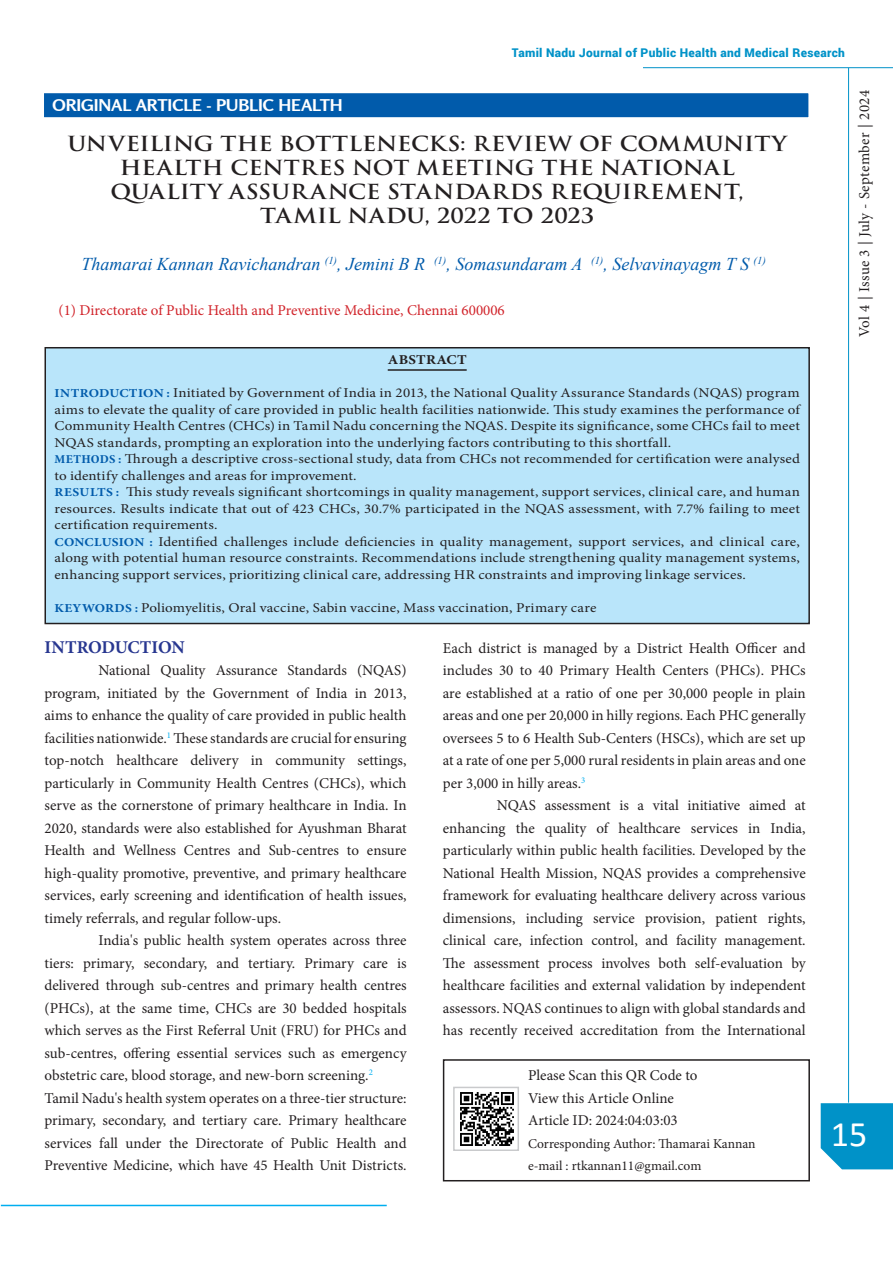
<style>
.page{position:relative;width:893px;height:1263px;background:#fff}
.page>*{position:absolute;margin:0;border:0;box-sizing:border-box;transform-origin:0 0}
.t1{font:36px "Calibri";color:#fff}
.t2{font:700 20.25px/24px "Trajan Pro";color:#231f20;text-align:center;scale:1.11 1}
.Paragraph_Style_3{font:italic 18px "Times New Roman";color:#015bab}
.Paragraph_Style_3-2{font:700 18px "Minion Pro";letter-spacing:-.02em;color:#283790}
.t3{font:700 16.2px "Rosario";letter-spacing:-.01em;color:#fff;scale:1.11 1}
.Paragraph_Style_3-3{font:15px/22.5px "Minion Pro";color:#231f20;text-align:justify}
.Paragraph_Style_3-4{font:15px "Minion Pro";color:#d1232a}
.Paragraph_Style_3-5{font:15px "Minion Pro";letter-spacing:.02em;color:#231f20}
.Paragraph_Style_3-6{font:13.5px/16.5px "Minion Pro";letter-spacing:.005em;color:#231f20;text-align:justify;scale:1.11 1}
.Paragraph_Style_3-7{font:13.5px "Minion Pro";letter-spacing:.005em;color:#231f20}
.t4{font:700 13.5px "Minion Pro";letter-spacing:.015em;color:#231f20;scale:1.11 1}
.t5{font:900 12px "Roboto";letter-spacing:.025em;color:#0092c8}
.s1{font-weight:700;font-size:12.15px;color:#015bab}
.s2{font-weight:700;font-stretch:condensed;font-size:12.15px;color:#015bab}
</style>
<div class="page">
<hr style="left:848px;top:68px;width:1px;height:1035px;background:#0092c8">
<hr style="left:643px;top:67px;width:250px;height:1px;background:#0092c8">
<div style="left:821px;top:1103px;width:72px;height:66px;background:#0092c8"></div>
<hr style="left:1px;top:1205px;width:386px;height:1px;background:#00aeef">
<div style="left:43px;top:92px;width:766px;height:26px;background:#015bab"></div>
<div style="left:43px;top:92px;width:767px;height:27px;border:2px solid #fff"></div>
<div style="left:45px;top:348px;width:764px;height:275px;background:#b9e5fa"></div>
<hr style="left:388px;top:369px;width:79px;height:2px;background:#231f20">
<div style="left:45px;top:347px;width:765px;height:277px;border:2px solid #231f20"></div>
<div style="left:443px;top:1059px;width:367px;height:122px;border:2px solid #231f20"></div>
<img style="left:460px;top:1092px;width:54px;height:54px">
<div style="left:453px;top:1087px;width:66px;height:64px;border:2px solid #c9cacc"></div>
<p class="t3" style="left:53px;top:96px;width:263px">ORIGINAL ARTICLE - PUBLIC HEALTH</p>
<p class="t5" style="left:512px;top:44px;width:334px">Tamil Nadu Journal of Public Health and Medical Research</p>
<p class="t2" style="left:67px;top:131px;width:650px">UNVEILING THE BOTTLENECKS: REVIEW OF COMMUNITY<br>HEALTH CENTRES NOT MEETING THE NATIONAL</p>
<p class="t2" style="left:111px;top:179px;width:572px">QUALITY ASSURANCE STANDARDS REQUIREMENT,</p>
<p class="t2" style="left:260px;top:203px;width:303px">TAMIL NADU, 2022 TO 2023</p>
<p class="Paragraph_Style_3" style="left:81px;top:252px;width:686px">Thamarai Kannan Ravichandran <sup>(1)</sup>, Jemini B R <sup>(1)</sup>, Somasundaram A <sup>(1)</sup>, Selvavinayagm T S <sup>(1)</sup></p>
<p class="Paragraph_Style_3-4" style="left:59px;top:300px;width:448px">(1) Directorate of Public Health and Preventive Medicine, Chennai 600006</p>
<p class="t4" style="left:388px;top:350px;width:73px">ABSTRACT</p>
<p class="Paragraph_Style_3-6" style="left:55px;top:384px;width:673px"><span class="s1">INTRODUCTION :</span> Initiated by Government of India in 2013, the National Quality Assurance Standards (NQAS) program aims to elevate the quality of care provided in public health facilities nationwide. This study examines the performance of Community Health Centres (CHCs) in Tamil Nadu concerning the NQAS. Despite its significance, some CHCs fail to meet NQAS standards, prompting an exploration into the underlying factors contributing to this shortfall.</p>
<p class="Paragraph_Style_3-6" style="left:55px;top:450px;width:673px"><span class="s2">METHODS :</span> Through a descriptive cross-sectional study, data from CHCs not recommended for certification were analysed to identify challenges and areas for improvement.</p>
<p class="Paragraph_Style_3-6" style="left:55px;top:483px;width:673px"><span class="s1">RESULTS :</span> This study reveals significant shortcomings in quality management, support services, clinical care, and human resources. Results indicate that out of 423 CHCs, 30.7% participated in the NQAS assessment, with 7.7% failing to meet certification requirements.</p>
<p class="Paragraph_Style_3-6" style="left:55px;top:533px;width:673px"><span class="s1">CONCLUSION :</span> Identified challenges include deficiencies in quality management, support services, and clinical care, along with potential human resource constraints. Recommendations include strengthening quality management systems, enhancing support services, prioritizing clinical care, addressing HR constraints and improving linkage services.</p>
<p class="Paragraph_Style_3-6" style="left:55px;top:599px;width:490px"><span class="s1">KEYWORDS :</span> Poliomyelitis, Oral vaccine, Sabin vaccine, Mass vaccination, Primary care</p>
<p class="Paragraph_Style_3-5" style="left:854px;top:337px;width:248px;rotate:-90deg">Vol 4 | Issue 3 | July - September | 2024</p>
<p class="Paragraph_Style_3-2" style="left:45px;top:634px;width:142px">INTRODUCTION</p>
<p class="Paragraph_Style_3-3" style="left:45px;top:659px;width:364px;text-indent:54px">National Quality Assurance Standards (NQAS) program, initiated by the Government of India in 2013, aims to enhance the quality of care provided in public health facilities nationwide.<sup>1</sup> These standards are crucial for ensuring top-notch healthcare delivery in community settings, particularly in Community Health Centres (CHCs), which serve as the cornerstone of primary healthcare in India. In 2020, standards were also established for Ayushman Bharat Health and Wellness Centres and Sub-centres to ensure high-quality promotive, preventive, and primary healthcare services, early screening and identification of health issues, timely referrals, and regular follow-ups.</p>
<p class="Paragraph_Style_3-3" style="left:45px;top:929px;width:364px;text-indent:54px">India's public health system operates across three tiers: primary, secondary, and tertiary. Primary care is delivered through sub-centres and primary health centres (PHCs), at the same time, CHCs are 30 bedded hospitals which serves as the First Referral Unit (FRU) for PHCs and sub-centres, offering essential services such as emergency obstetric care, blood storage, and new-born screening.<sup>2</sup></p>
<p class="Paragraph_Style_3-3" style="left:45px;top:1087px;width:364px">Tamil Nadu's health system operates on a three-tier structure: primary, secondary, and tertiary care. Primary healthcare services fall under the Directorate of Public Health and Preventive Medicine, which have 45 Health Unit Districts.</p>
<p class="Paragraph_Style_3-3" style="left:443px;top:637px;width:364px">Each district is managed by a District Health Officer and includes 30 to 40 Primary Health Centers (PHCs). PHCs are established at a ratio of one per 30,000 people in plain areas and one per 20,000 in hilly regions. Each PHC generally oversees 5 to 6 Health Sub-Centers (HSCs), which are set up at a rate of one per 5,000 rural residents in plain areas and one per 3,000 in hilly areas.<sup>3</sup></p>
<p class="Paragraph_Style_3-3" style="left:443px;top:794px;width:364px;text-indent:54px">NQAS assessment is a vital initiative aimed at enhancing the quality of healthcare services in India, particularly within public health facilities. Developed by the National Health Mission, NQAS provides a comprehensive framework for evaluating healthcare delivery across various dimensions, including service provision, patient rights, clinical care, infection control, and facility management.<br>The assessment process involves both self-evaluation by healthcare facilities and external validation by independent assessors. NQAS continues to align with global standards and has recently received accreditation from the International</p>
<p class="Paragraph_Style_3-3" style="left:528px;top:1064px;width:171px">Please Scan this QR Code to</p>
<p class="Paragraph_Style_3-3" style="left:528px;top:1087px;width:147px">View this Article Online</p>
<p class="Paragraph_Style_3-3" style="left:528px;top:1109px;width:151px">Article ID: 2024:04:03:03</p>
<p class="Paragraph_Style_3-7" style="left:528px;top:1134px;width:229px">Corresponding Author: Thamarai Kannan</p>
<p class="Paragraph_Style_3-7" style="left:528px;top:1157px;width:175px">e-mail : rtkannan11@gmail.com</p>
<h1 class="t1" style="left:831px;top:1108px;width:38px">15</h1>
</div>
